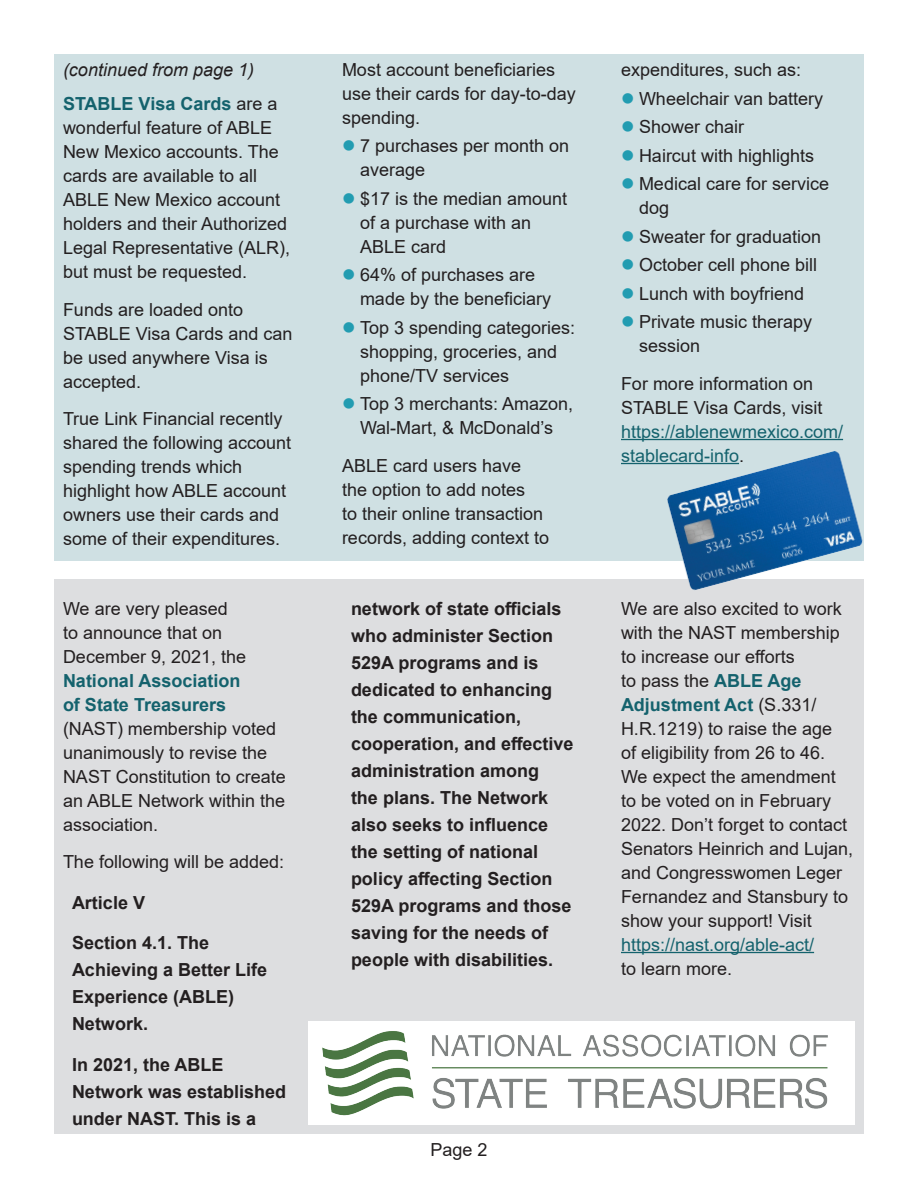
<style>
.page{position:relative;width:918px;height:1188px;background:#fff}
.page>*{position:absolute;margin:0;border:0;box-sizing:border-box;transform-origin:0 0}
.t1{font:18px/24px "Arial";color:#231f20}
.t2{font:700 18px/27px "Arial";color:#231f20}
.t3{font:18px/24px "Arial";color:#14626d}
.t4{font:italic 18px/34.2px "Arial";color:#231f20}
.t5{font:700 18px/24px "Arial";color:#14626d}
.s1{font-weight:700;font-style:normal;color:#14626d}
.s2{font-style:normal}
.s3{color:#231f20}
.s4{font-weight:700;color:#14626d}
</style>
<div class="page">
<div style="left:54px;top:54px;width:810px;height:507px;background:#cfe0e3"></div>
<hr style="left:621px;top:439px;width:222px;height:1px;background:#14626d">
<hr style="left:621px;top:463px;width:118px;height:1px;background:#14626d">
<div style="left:54px;top:579px;width:810px;height:555px;background:#dddee0"></div>
<div style="left:308px;top:1022px;width:547px;height:103px;background:#fff"></div>
<hr style="left:621px;top:952px;width:193px;height:1px;background:#14626d">
<img style="left:322px;top:1031px;width:506px;height:85px">
<img style="left:661px;top:451px;width:202px;height:139px">
<p class="t4" style="left:63px;top:53px;width:216px">(continued from page 1)<br><span class="s1">STABLE Visa Cards</span> <span class="s2">are a</span></p>
<p class="t1" style="left:63px;top:116px;width:229px">wonderful feature of ABLE<br>New Mexico accounts. The cards are available to all<br>ABLE New Mexico account holders and their Authorized<br>Legal Representative (ALR), but must be requested.</p>
<p class="t1" style="left:63px;top:297px;width:231px">Funds are loaded onto<br>STABLE Visa Cards and can be used anywhere Visa is accepted.</p>
<p class="t1" style="left:63px;top:407px;width:230px">True Link Financial recently shared the following account spending trends which highlight how ABLE account owners use their cards and some of their expenditures.</p>
<p class="t1" style="left:63px;top:596px;width:185px">We are very pleased to announce that on<br>December 9, 2021, the</p>
<p class="t5" style="left:63px;top:668px;width:179px">National Association of State Treasurers</p>
<p class="t1" style="left:63px;top:716px;width:224px">(NAST) membership voted unanimously to revise the<br>NAST Constitution to create an ABLE Network within the association.</p>
<p class="t1" style="left:63px;top:850px;width:223px">The following will be added:</p>
<p class="t2" style="left:72px;top:889px;width:75px">Article V</p>
<p class="t2" style="left:72px;top:929px;width:197px">Section 4.1. The<br>Achieving a Better Life<br>Experience (ABLE)<br>Network.</p>
<p class="t2" style="left:72px;top:1051px;width:216px">In 2021, the ABLE<br>Network was established under NAST. This is a</p>
<p class="t1" style="left:342px;top:58px;width:235px">Most account beneficiaries use their cards for day-to-day spending.</p>
<p class="t1" style="left:360px;top:134px;width:211px">7 purchases per month on average</p>
<p class="t1" style="left:360px;top:187px;width:209px">$17 is the median amount of a purchase with an<br>ABLE card</p>
<p class="t1" style="left:360px;top:263px;width:193px">64% of purchases are made by the beneficiary</p>
<p class="t1" style="left:360px;top:316px;width:217px">Top 3 spending categories: shopping, groceries, and phone/TV services</p>
<p class="t1" style="left:360px;top:392px;width:215px">Top 3 merchants: Amazon,<br>Wal-Mart, &amp; McDonald’s</p>
<p class="t1" style="left:342px;top:453px;width:209px">ABLE card users have the option to add notes<br>to their online transaction records, adding context to</p>
<p class="t1" style="left:639px;top:55px;width:192px;line-height:28.5px;text-indent:-18px">expenditures, such as:<br>Wheelchair van battery<br>Shower chair<br>Haircut with highlights<br>Medical care for service</p>
<p class="t1" style="left:639px;top:193px;width:184px;line-height:28.5px">dog<br>Sweater for graduation<br>October cell phone bill<br>Lunch with boyfriend<br>Private music therapy</p>
<p class="t1" style="left:621px;top:327px;width:194px;line-height:37.5px;text-indent:18px">session<br>For more information on</p>
<p class="t1" style="left:621px;top:395px;width:203px">STABLE Visa Cards, visit</p>
<p class="t3" style="left:621px;top:419px;width:224px">https://ablenewmexico.com/ stablecard-info<span class="s3">.</span></p>
<p class="t2" style="left:351px;top:595px;width:224px">network of state officials who administer Section<br>529A programs and is dedicated to enhancing the communication, cooperation, and effective administration among<br>the plans. The Network also seeks to influence the setting of national policy affecting Section<br>529A programs and those saving for the needs of people with disabilities.</p>
<p class="t1" style="left:621px;top:596px;width:234px">We are also excited to work with the NAST membership to increase our efforts<br>to pass the <span class="s4">ABLE Age<br>Adjustment Act</span> (S.331/<br>H.R.1219) to raise the age<br>of eligibility from 26 to 46.<br>We expect the amendment to be voted on in February<br>2022. Don’t forget to contact<br>Senators Heinrich and Lujan, and Congresswomen Leger<br>Fernandez and Stansbury to show your support! Visit</p>
<p class="t3" style="left:621px;top:932px;width:195px">https://nast.org/able-act/</p>
<p class="t1" style="left:621px;top:956px;width:113px">to learn more.</p>
<p class="t1" style="left:430px;top:1138px;width:59px">Page 2</p>
</div>
